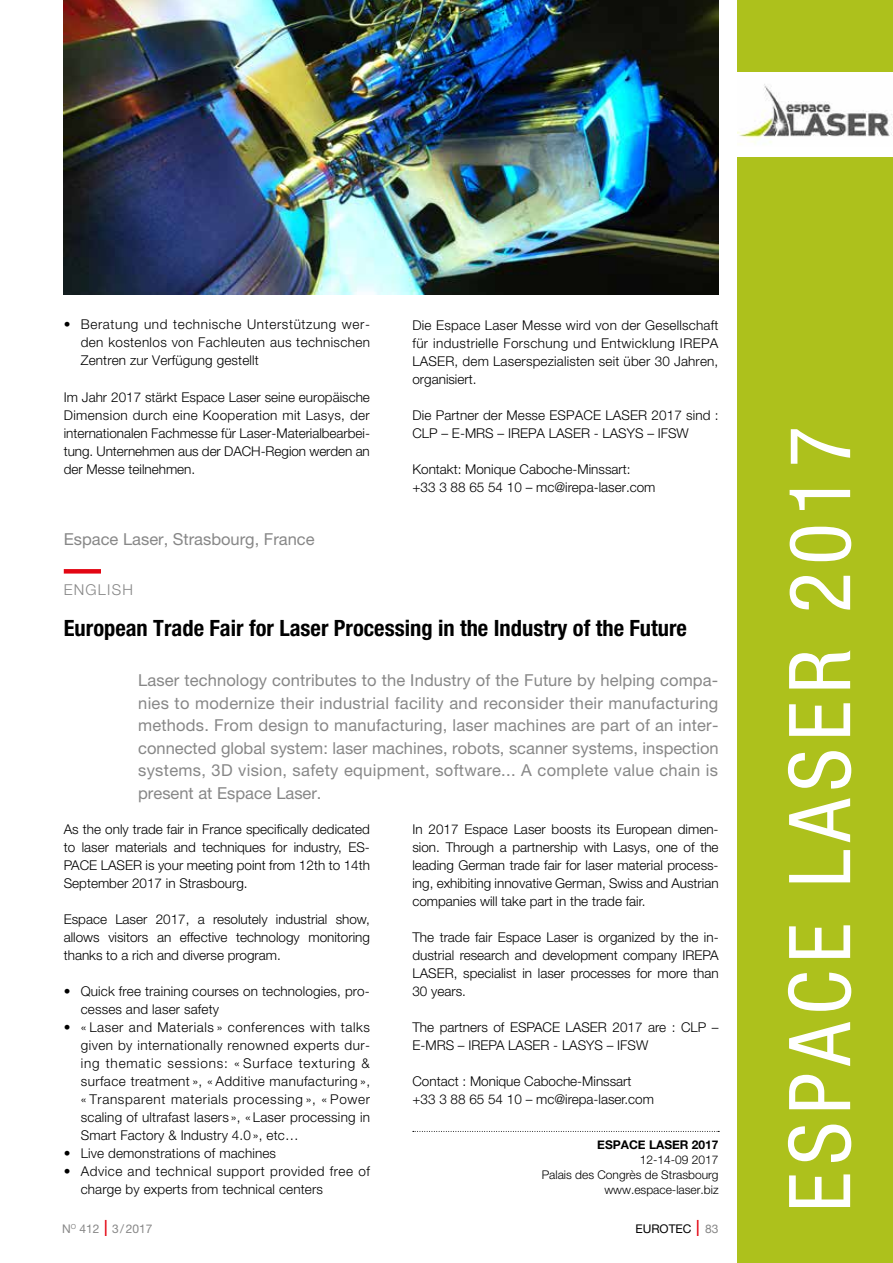
<style>
.page{position:relative;width:893px;height:1263px;background:#fff}
.page>*{position:absolute;margin:0;border:0;box-sizing:border-box;transform-origin:0 0}
.t1{font:condensed 85.5px "Helvetica Neue";letter-spacing:.09em;color:#fff}
.t2{font:700 condensed 22.5px "Helvetica Neue";color:#000}
.t3{font:16.5px/22.5px "Helvetica Neue";color:#878787;text-align:justify}
.t4{font:300 15px "Helvetica Neue";letter-spacing:.08em;color:#878787}
.t5{font:300 13.5px/18px "Helvetica Neue";color:#000;text-align:justify}
.t6{font:300 13.5px/18px "Helvetica Neue";letter-spacing:.04em;color:#000}
.t7{font:300 12px/15px "Helvetica Neue";color:#000;text-align:right}
.t8{font:700 12px "Helvetica Neue";color:#000}
.t9{font:12px "Helvetica Neue";color:#878787}
.t10{font:12px "Helvetica Neue";color:#000}
.s1{font-weight:300;font-stretch:condensed;font-size:22.5px;color:#e30613}
.s2{color:#878787}
</style>
<div class="page">
<svg style="left:413px;top:1131px;width:306px;height:1px"></svg>
<img style="left:64px;top:0;width:655px;height:294px">
<div style="left:64px;top:569px;width:37px;height:5px;background:#e30613"></div>
<div style="left:738px;top:0;width:155px;height:1263px;background:#adc11c"></div>
<div style="left:737px;top:73px;width:156px;height:84px;background:#fff"></div>
<img style="left:737px;top:84px;width:155px;height:60px">
<p class="t5" style="left:81px;top:315px;width:291px;text-indent:-17px">• Beratung und technische Unterstützung wer&shy;den kostenlos von Fachleuten aus technischen Zentren zur Verfügung gestellt</p>
<p class="t5" style="left:64px;top:388px;width:308px">Im Jahr 2017 stärkt Espace Laser seine europäische Dimension durch eine Kooperation mit Lasys, der internationalen Fachmesse für Laser-Materialbearbei&shy;tung. Unternehmen aus der DACH-Region werden an der Messe teilnehmen.</p>
<p class="t5" style="left:412px;top:316px;width:307px">Die Espace Laser Messe wird von der Gesellschaft für industrielle Forschung und Entwicklung IREPA LASER, dem Laserspezialisten seit über 30 Jahren, organisiert.</p>
<p class="t5" style="left:412px;top:406px;width:307px">Die Partner der Messe ESPACE LASER 2017 sind :<br>CLP – E-MRS – IREPA LASER - LASYS – IFSW</p>
<p class="t5" style="left:412px;top:460px;width:245px">Kontakt: Monique Caboche-Minssart: +33 3 88 65 54 10 – mc@irepa-laser.com</p>
<p class="t3" style="left:64px;top:528px;width:252px">Espace Laser, Strasbourg, France</p>
<p class="t4" style="left:64px;top:580px;width:71px">ENGLISH</p>
<h2 class="t2" style="left:64px;top:615px;width:625px">European Trade Fair for Laser Processing in the Industry of the Future</h2>
<p class="t3" style="left:138px;top:669px;width:582px">Laser technology contributes to the Industry of the Future by helping compa&shy;nies to modernize their industrial facility and reconsider their manufacturing methods. From design to manufacturing, laser machines are part of an inter&shy;connected global system: laser machines, robots, scanner systems, inspection systems, 3D vision, safety equipment, software... A complete value chain is present at Espace Laser.</p>
<p class="t5" style="left:64px;top:820px;width:308px">As the only trade fair in France specifically dedicated to laser materials and techniques for industry, ES-PACE LASER is your meeting point from 12th to 14th September 2017 in Strasbourg.</p>
<p class="t5" style="left:64px;top:910px;width:308px">Espace Laser 2017, a resolutely industrial show, allows visitors an effective technology monitoring thanks to a rich and diverse program.</p>
<p class="t5" style="left:81px;top:982px;width:291px;text-indent:-17px">• Quick free training courses on technologies, pro&shy;cesses and laser safety</p>
<p class="t5" style="left:81px;top:1018px;width:291px;text-indent:-17px">• « Laser and Materials » conferences with talks given by internationally renowned experts dur&shy;ing thematic sessions: « Surface texturing &amp; surface treatment », « Additive manufacturing », « Transparent materials processing », « Power scaling of ultrafast lasers », « Laser processing in Smart Factory &amp; Industry 4.0 », etc…</p>
<p class="t5" style="left:64px;top:1144px;width:214px">• Live demonstrations of machines</p>
<p class="t6" style="left:81px;top:1162px;width:291px;text-indent:-17px">• Advice and technical support provided free of charge by experts from technical centers</p>
<p class="t5" style="left:412px;top:820px;width:308px">In 2017 Espace Laser boosts its European dimen&shy;sion. Through a partnership with Lasys, one of the leading German trade fair for laser material process&shy;ing, exhibiting innovative German, Swiss and Austrian companies will take part in the trade fair.</p>
<p class="t5" style="left:412px;top:928px;width:308px">The trade fair Espace Laser is organized by the in&shy;dustrial research and development company IREPA LASER, specialist in laser processes for more than 30 years.</p>
<p class="t5" style="left:412px;top:1018px;width:308px">The partners of ESPACE LASER 2017 are : CLP –<br>E-MRS – IREPA LASER - LASYS – IFSW</p>
<p class="t5" style="left:412px;top:1072px;width:243px">Contact : Monique Caboche-Minssart +33 3 88 65 54 10 – mc@irepa-laser.com</p>
<p class="t8" style="left:597px;top:1135px;width:123px">ESPACE LASER 2017</p>
<p class="t7" style="left:542px;top:1152px;width:178px">12-14-09 2017<br>Palais des Congrès de Strasbourg www.espace-laser.biz</p>
<p class="t9" style="left:62px;top:1221px;width:92px">N<sup>O</sup> 412 <span class="s1">I</span> 3/2017</p>
<p class="t10" style="left:635px;top:1221px;width:85px">EUROTEC <span class="s1">I</span> <span class="s2">83</span></p>
<h1 class="t1" style="left:770px;top:1212px;width:787px;rotate:-90deg">ESPACE LASER 2017</h1>
</div>
